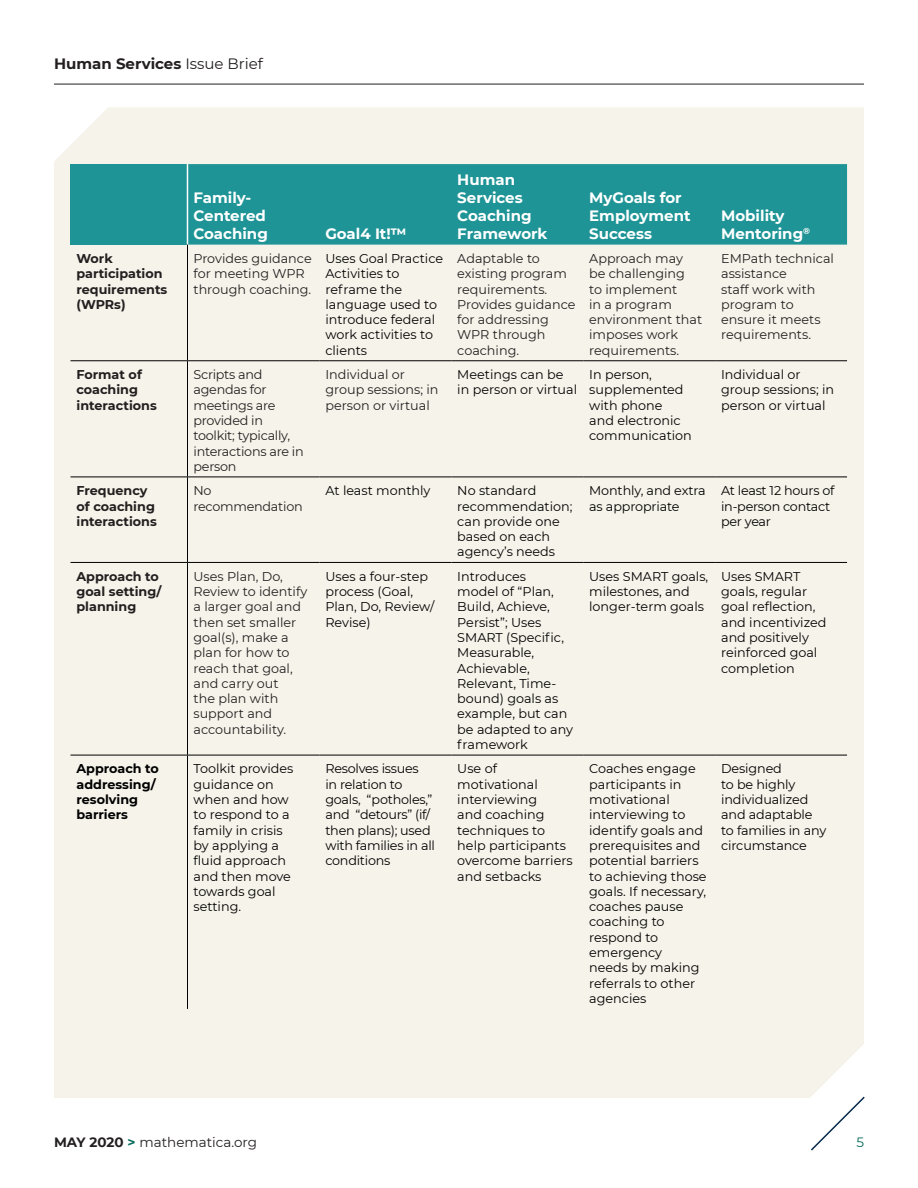
<style>
.page{position:relative;width:918px;height:1188px;background:#fff}
.page>*{position:absolute;margin:0;border:0;box-sizing:border-box;transform-origin:0 0}
.Table_head{font:700 15px/18px "Montserrat";color:#fff}
.t1{font:700 15px "Montserrat";color:#231f20}
.t2{font:13.5px "Montserrat";color:#231f20}
.t3{font:13.5px "Montserrat";color:#066a5b}
.Table_text{font:12.75px/15.3px "Montserrat";color:#000}
.Table_text-2{font:12.75px/15.3px "Montserrat";color:#231f20}
.Table_text-3{font:12.75px/15.3px "Montserrat";letter-spacing:-.02em;color:#000}
.Table_text-4{font:700 12.75px/15.3px "Montserrat";color:#231f20}
.Table_text-5{font:12.75px/15.3px "Montserrat";letter-spacing:-.02em;color:#231f20}
.Table_text-6{font:700 12.75px/15.3px "Montserrat";color:#000}
.s1{font-weight:400}
.s2{font-weight:700}
.s3{font-weight:700;color:#066a5b}
</style>
<div class="page">
<svg style="left:811px;top:1097px;width:54px;height:54px"></svg>
<hr style="left:54px;top:84px;width:810px;height:1px;background:#231f20">
<div style="left:54px;top:107px;width:810px;height:991px;background:#f6f3ea"></div>
<div style="left:70px;top:164px;width:118px;height:81px;background:#1e9496"></div>
<div style="left:188px;top:164px;width:659px;height:81px;background:#1e9496"></div>
<hr style="left:187px;top:164px;width:1px;height:81px;background:#fff">
<hr style="left:187px;top:245px;width:1px;height:115px;background:#000">
<hr style="left:70px;top:360px;width:118px;height:1px;background:#000">
<hr style="left:188px;top:360px;width:131px;height:1px;background:#000">
<hr style="left:187px;top:361px;width:1px;height:116px;background:#000">
<hr style="left:319px;top:360px;width:132px;height:1px;background:#000">
<hr style="left:451px;top:360px;width:132px;height:1px;background:#000">
<hr style="left:583px;top:360px;width:132px;height:1px;background:#000">
<hr style="left:715px;top:360px;width:132px;height:1px;background:#000">
<hr style="left:70px;top:477px;width:118px;height:1px;background:#000">
<hr style="left:188px;top:477px;width:131px;height:1px;background:#000">
<hr style="left:187px;top:477px;width:1px;height:85px;background:#000">
<hr style="left:319px;top:477px;width:132px;height:1px;background:#000">
<hr style="left:451px;top:477px;width:132px;height:1px;background:#000">
<hr style="left:583px;top:477px;width:132px;height:1px;background:#000">
<hr style="left:715px;top:477px;width:132px;height:1px;background:#000">
<hr style="left:70px;top:562px;width:118px;height:1px;background:#000">
<hr style="left:188px;top:562px;width:131px;height:1px;background:#000">
<hr style="left:187px;top:563px;width:1px;height:192px;background:#000">
<hr style="left:319px;top:562px;width:132px;height:1px;background:#000">
<hr style="left:451px;top:562px;width:132px;height:1px;background:#000">
<hr style="left:583px;top:562px;width:132px;height:1px;background:#000">
<hr style="left:715px;top:562px;width:132px;height:1px;background:#000">
<hr style="left:188px;top:755px;width:131px;height:1px;background:#000">
<hr style="left:319px;top:755px;width:132px;height:1px;background:#000">
<hr style="left:451px;top:755px;width:132px;height:1px;background:#000">
<hr style="left:583px;top:755px;width:132px;height:1px;background:#000">
<hr style="left:715px;top:755px;width:132px;height:1px;background:#000">
<hr style="left:70px;top:755px;width:118px;height:1px;background:#000">
<hr style="left:187px;top:755px;width:1px;height:254px;background:#000">
<p class="t1" style="left:54px;top:52px;width:211px">Human Services <span class="s1">Issue Brief</span></p>
<p class="Table_head" style="left:194px;top:188px;width:76px">Family-<br>Centered<br>Coaching</p>
<p class="Table_head" style="left:325px;top:224px;width:83px">Goal4 It!™</p>
<p class="Table_head" style="left:457px;top:170px;width:92px">Human<br>Services<br>Coaching<br>Framework</p>
<p class="Table_head" style="left:589px;top:188px;width:103px">MyGoals for<br>Employment<br>Success</p>
<p class="Table_head" style="left:721px;top:206px;width:90px">Mobility<br>Mentoring<sup>®</sup></p>
<p class="Table_text-4" style="left:76px;top:250px;width:92px">Work participation requirements (WPRs)</p>
<p class="Table_text-2" style="left:194px;top:250px;width:120px">Provides guidance for meeting WPR through coaching.</p>
<p class="Table_text" style="left:325px;top:250px;width:119px">Uses Goal Practice<br>Activities to reframe the language used to introduce federal work activities to clients</p>
<p class="Table_text-2" style="left:457px;top:250px;width:120px">Adaptable to existing program requirements.<br>Provides guidance for addressing<br>WPR through coaching.</p>
<p class="Table_text-2" style="left:589px;top:250px;width:115px">Approach may be challenging<br>to implement<br>in a program environment that imposes work requirements.</p>
<p class="Table_text-2" style="left:721px;top:250px;width:114px">EMPath technical assistance<br>staff work with program to ensure it meets requirements.</p>
<p class="Table_text-4" style="left:76px;top:366px;width:82px">Format of coaching interactions</p>
<p class="Table_text-5" style="left:194px;top:366px;width:112px">Scripts and agendas for meetings are provided in toolkit; typically, interactions are in person</p>
<p class="Table_text-2" style="left:325px;top:366px;width:115px">Individual or group sessions; in person or virtual</p>
<p class="Table_text" style="left:457px;top:366px;width:121px">Meetings can be in person or virtual</p>
<p class="Table_text" style="left:589px;top:366px;width:104px">In person, supplemented with phone<br>and electronic communication</p>
<p class="Table_text" style="left:721px;top:366px;width:115px">Individual or group sessions; in person or virtual</p>
<p class="Table_text-4" style="left:76px;top:482px;width:82px">Frequency of coaching interactions</p>
<p class="Table_text-5" style="left:194px;top:483px;width:111px">No recommendation</p>
<p class="Table_text" style="left:325px;top:483px;width:107px">At least monthly</p>
<p class="Table_text" style="left:457px;top:483px;width:117px">No standard recommendation; can provide one based on each agency’s needs</p>
<p class="Table_text" style="left:589px;top:483px;width:118px">Monthly, and extra as appropriate</p>
<p class="Table_text-3" style="left:721px;top:483px;width:115px">At least 12 hours of in-person contact per year</p>
<p class="Table_text-4" style="left:76px;top:568px;width:86px">Approach to goal setting/ planning</p>
<p class="Table_text-2" style="left:194px;top:568px;width:115px">Uses Plan, Do,<br>Review to identify a larger goal and then set smaller goal(s), make a plan for how to reach that goal, and carry out<br>the plan with support and accountability.</p>
<p class="Table_text" style="left:325px;top:568px;width:110px">Uses a four-step process (Goal,<br>Plan, Do, Review/<br>Revise)</p>
<p class="Table_text" style="left:457px;top:568px;width:117px">Introduces<br>model of “Plan,<br>Build, Achieve,<br>Persist”; Uses<br>SMART (Specific,<br>Measurable,<br>Achievable,<br>Relevant, Time&shy;bound) goals as example, but can be adapted to any framework</p>
<p class="Table_text" style="left:589px;top:568px;width:121px">Uses SMART goals, milestones, and longer-term goals</p>
<p class="Table_text" style="left:721px;top:568px;width:107px">Uses SMART goals, regular goal reflection, and incentivized and positively reinforced goal completion</p>
<p class="Table_text-6" style="left:76px;top:761px;width:84px">Approach to addressing/ resolving barriers</p>
<p class="Table_text" style="left:194px;top:761px;width:101px">Toolkit provides guidance on when and how to respond to a family in crisis by applying a fluid approach and then move towards goal setting.</p>
<p class="Table_text-3" style="left:325px;top:761px;width:111px">Resolves issues<br>in relation to goals, “potholes,” and “detours” (if/ then plans); used with families in all conditions</p>
<p class="Table_text" style="left:457px;top:761px;width:117px">Use of motivational interviewing<br>and coaching techniques to help participants overcome barriers and setbacks</p>
<p class="Table_text" style="left:589px;top:761px;width:119px">Coaches engage participants in motivational interviewing to identify goals and prerequisites and potential barriers to achieving those goals. If necessary, coaches pause coaching to respond to emergency<br>needs by making referrals to other agencies</p>
<p class="Table_text" style="left:721px;top:761px;width:107px">Designed<br>to be highly individualized and adaptable to families in any circumstance</p>
<p class="t2" style="left:54px;top:1133px;width:205px"><span class="s2">MAY 2020</span> <span class="s3">&gt;</span> mathematica.org</p>
<p class="t3" style="left:856px;top:1133px;width:9px">5</p>
</div>
